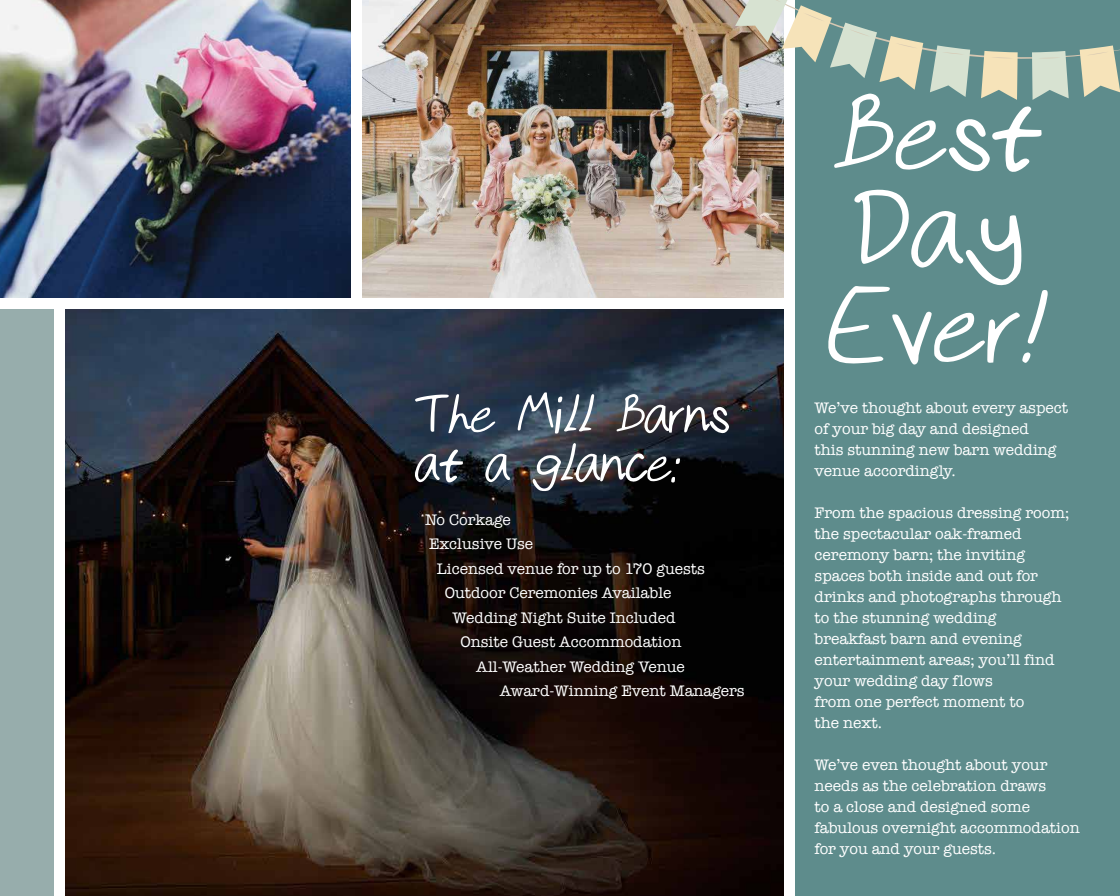
<style>
.page{position:relative;width:1120px;height:896px;background:#fff}
.page>*{position:absolute;margin:0;border:0;box-sizing:border-box;transform-origin:0 0}
.t1{font:700 121.19px/96.2px "kristenshand";color:#fff}
.t2{font:700 60.9px/49px "kristenshand";letter-spacing:-.025em;color:#fff;scale:.95 1}
.t3{font:15.75px/21px "American Typewriter";color:#fff}
</style>
<div class="page">
<img style="left:65px;top:309px;width:719px;height:587px">
<img style="left:362px;top:0;width:422px;height:298px">
<div style="left:794px;top:0;width:326px;height:896px;background:#5e8c8c"></div>
<div style="left:0;top:302px;width:58px;height:594px;background:#97adac"></div>
<div style="left:54px;top:300px;width:11px;height:596px;background:#fff"></div>
<div style="left:784px;top:0;width:11px;height:896px;background:#fff"></div>
<svg style="left:731px;top:0;width:389px;height:100px"></svg>
<img style="left:0;top:0;width:351px;height:298px">
<div style="left:0;top:298px;width:793px;height:11px;background:#fff"></div>
<h2 class="t2" style="left:414px;top:394px;width:333px">The Mill Barns at a glance:</h2>
<p class="t3" style="left:425px;top:508px;width:87px">No Corkage</p>
<p class="t3" style="left:429px;top:533px;width:106px">Exclusive Use</p>
<p class="t3" style="left:437px;top:557px;width:270px">Licensed venue for up to 170 guests</p>
<p class="t3" style="left:445px;top:582px;width:228px">Outdoor Ceremonies Available</p>
<p class="t3" style="left:453px;top:606px;width:224px">Wedding Night Suite Included</p>
<p class="t3" style="left:461px;top:631px;width:222px">Onsite Guest Accommodation</p>
<p class="t3" style="left:476px;top:655px;width:210px">All-Weather Wedding Venue</p>
<p class="t3" style="left:500px;top:680px;width:246px">Award-Winning Event Managers</p>
<h1 class="t1" style="left:827px;top:94px;width:223px">Best<br>Day<br>Ever!</h1>
<p class="t3" style="left:815px;top:397px;width:255px">We’ve thought about every aspect of your big day and designed<br>this stunning new barn wedding venue accordingly.</p>
<p class="t3" style="left:815px;top:502px;width:256px">From the spacious dressing room; the spectacular oak-framed ceremony barn; the inviting spaces both inside and out for drinks and photographs through to the stunning wedding breakfast barn and evening entertainment areas; you’ll find your wedding day flows<br>from one perfect moment to<br>the next.</p>
<p class="t3" style="left:815px;top:754px;width:267px">We’ve even thought about your needs as the celebration draws<br>to a close and designed some fabulous overnight accommodation for you and your guests.</p>
</div>
